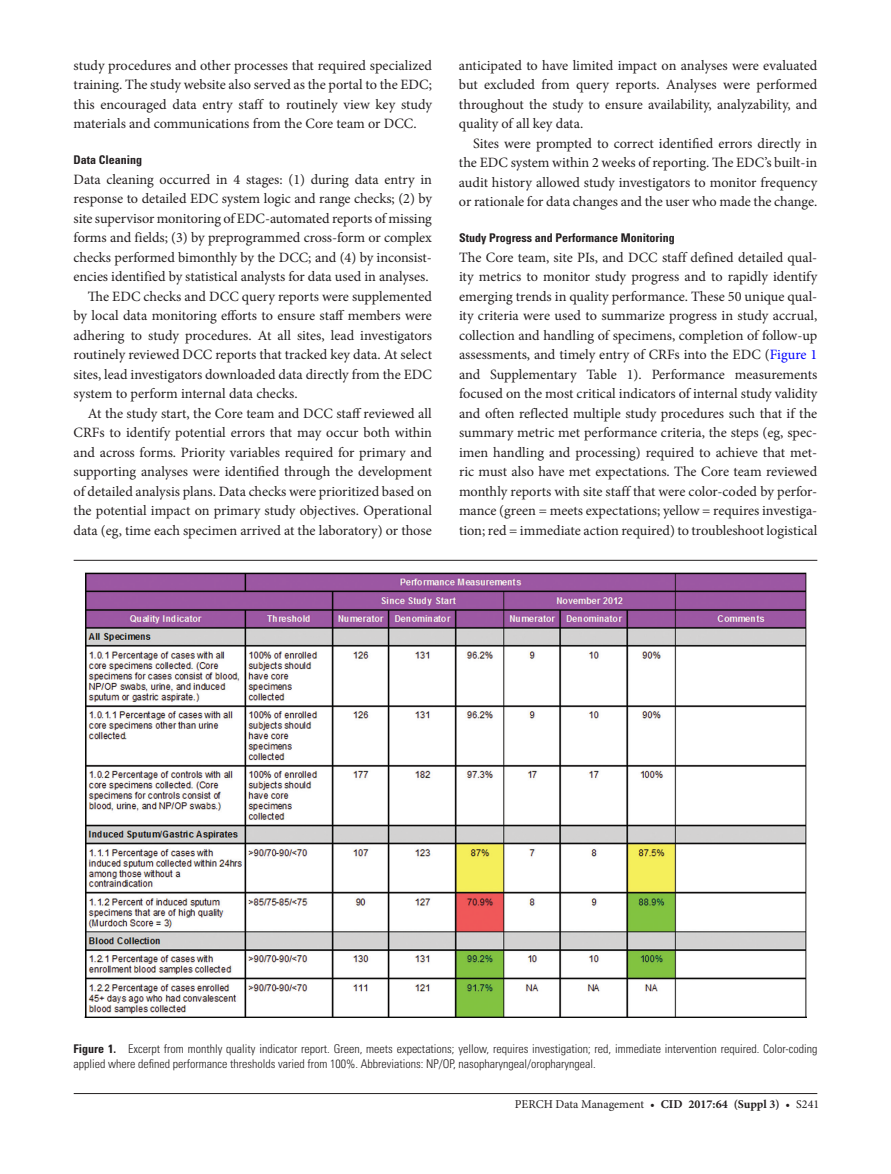
<style>
.page{position:relative;width:891px;height:1174px;background:#fff}
.page>*{position:absolute;margin:0;border:0;box-sizing:border-box;transform-origin:0 0}
.t1{font:14.25px/19.5px "Minion Pro";letter-spacing:-.005em;color:#231f20;text-align:justify}
.t2{font:300 condensed 12px/15px "Univers LT Std";color:#231f20}
.t3{font:700 condensed 12px "Univers LT Std";color:#231f20}
.t4{font:12px "Minion Pro";letter-spacing:-.005em;color:#231f20}
.s1{color:#00f}
.s2{font-weight:700}
</style>
<div class="page">
<hr style="left:74px;top:1093px;width:743px;height:1px;background:#231f20">
<hr style="left:74px;top:560px;width:743px;height:1px;background:#231f20">
<img style="left:85px;top:573px;width:721px;height:445px">
<p class="t1" style="left:74px;top:55px;width:360px">study procedures and other processes that required specialized training. The study website also served as the portal to the EDC; this encouraged data entry staff to routinely view key study materials and communications from the Core team or DCC.</p>
<p class="t3" style="left:74px;top:153px;width:70px">Data Cleaning</p>
<p class="t1" style="left:74px;top:169px;width:360px">Data cleaning occurred in 4 stages: (1) during data entry in</p>
<p class="t1" style="left:74px;top:189px;width:360px">response to detailed EDC system logic and range checks; (2) by</p>
<p class="t1" style="left:74px;top:208px;width:360px">site supervisor monitoring of EDC-automated reports of missing</p>
<p class="t1" style="left:74px;top:228px;width:360px">forms and fields; (3) by preprogrammed cross-form or complex</p>
<p class="t1" style="left:74px;top:247px;width:360px">checks performed bimonthly by the DCC; and (4) by inconsist-</p>
<p class="t1" style="left:74px;top:267px;width:356px">encies identified by statistical analysts for data used in analyses.</p>
<p class="t1" style="left:88px;top:286px;width:346px">The EDC checks and DCC query reports were supplemented</p>
<p class="t1" style="left:74px;top:306px;width:360px">by local data monitoring efforts to ensure staff members were</p>
<p class="t1" style="left:74px;top:325px;width:360px">adhering to study procedures. At all sites, lead investigators</p>
<p class="t1" style="left:74px;top:345px;width:360px">routinely reviewed DCC reports that tracked key data. At select</p>
<p class="t1" style="left:74px;top:364px;width:360px">sites, lead investigators downloaded data directly from the EDC</p>
<p class="t1" style="left:74px;top:384px;width:225px">system to perform internal data checks.</p>
<p class="t1" style="left:88px;top:403px;width:346px">At the study start, the Core team and DCC staff reviewed all</p>
<p class="t1" style="left:74px;top:423px;width:360px">CRFs to identify potential errors that may occur both within</p>
<p class="t1" style="left:74px;top:442px;width:360px">and across forms. Priority variables required for primary and</p>
<p class="t1" style="left:74px;top:462px;width:360px">supporting analyses were identified through the development</p>
<p class="t1" style="left:74px;top:481px;width:360px">of detailed analysis plans. Data checks were prioritized based on</p>
<p class="t1" style="left:74px;top:501px;width:360px">the potential impact on primary study objectives. Operational</p>
<p class="t1" style="left:74px;top:520px;width:360px">data (eg, time each specimen arrived at the laboratory) or those</p>
<p class="t1" style="left:459px;top:55px;width:360px">anticipated to have limited impact on analyses were evaluated but excluded from query reports. Analyses were performed throughout the study to ensure availability, analyzability, and quality of all key data.</p>
<p class="t1" style="left:459px;top:133px;width:360px;text-indent:14px">Sites were prompted to correct identified errors directly in the EDC system within 2 weeks of reporting. The EDC’s built-in audit history allowed study investigators to monitor frequency or rationale for data changes and the user who made the change.</p>
<p class="t3" style="left:459px;top:231px;width:217px">Study Progress and Performance Monitoring</p>
<p class="t1" style="left:459px;top:247px;width:360px">The Core team, site PIs, and DCC staff defined detailed qual&shy;ity metrics to monitor study progress and to rapidly identify emerging trends in quality performance. These 50 unique qual&shy;ity criteria were used to summarize progress in study accrual, collection and handling of specimens, completion of follow-up assessments, and timely entry of CRFs into the EDC (<span class="s1">Figure 1 </span>and Supplementary Table 1). Performance measurements focused on the most critical indicators of internal study validity and often reflected multiple study procedures such that if the summary metric met performance criteria, the steps (eg, spec&shy;imen handling and processing) required to achieve that met&shy;ric must also have met expectations. The Core team reviewed monthly reports with site staff that were color-coded by perfor&shy;mance (green = meets expectations; yellow = requires investiga&shy;tion; red = immediate action required) to troubleshoot logistical</p>
<p class="t2" style="left:74px;top:1041px;width:745px"><span class="s2">Figure 1.</span> Excerpt from monthly quality indicator report. Green, meets expectations; yellow, requires investigation; red, immediate intervention required. Color-coding applied where defined performance thresholds varied from 100%. Abbreviations: NP/OP, nasopharyngeal/oropharyngeal.</p>
<p class="t4" style="left:515px;top:1096px;width:306px">PERCH Data Management • <span class="s2">CID 2017:64 (Suppl 3)</span> • S241</p>
</div>
